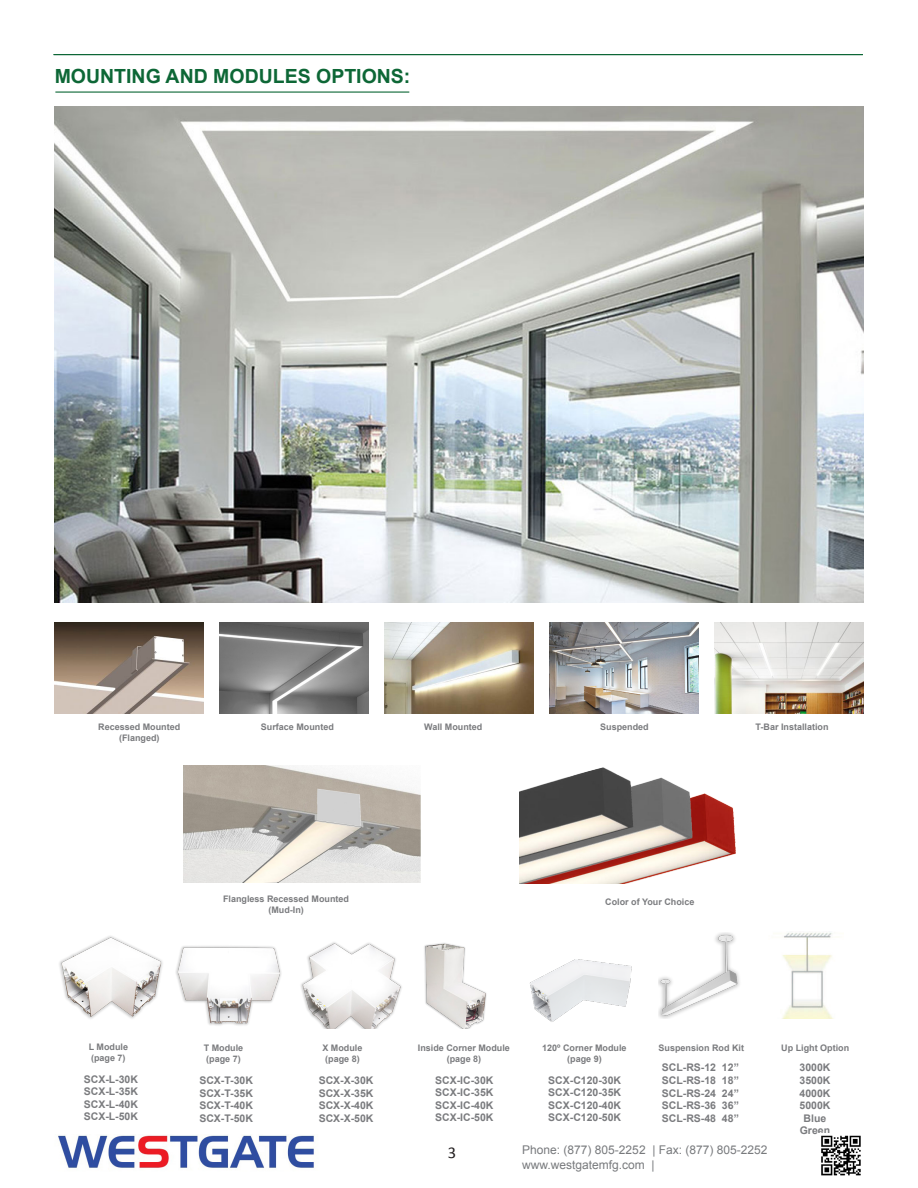
<style>
.page{position:relative;width:918px;height:1188px;background:#fff}
.page>*{position:absolute;margin:0;border:0;box-sizing:border-box;transform-origin:0 0}
.t1{font:700 19.5px "Arial";color:#0d6736}
.t2{font:16.5px "Calibri";color:#231f20}
.t3{font:12px "Arial";color:#787a7d}
.CONTENT_TEXT10{font:700 10.5px "Arial";color:#7a7b7e}
.CONTENT_TEXT10-2{font:700 9px "Arial";color:#7a7b7e}
</style>
<div class="page">
<img style="left:54px;top:622px;width:149px;height:91px">
<img style="left:219px;top:622px;width:149px;height:91px">
<img style="left:385px;top:622px;width:149px;height:91px">
<img style="left:550px;top:622px;width:149px;height:91px">
<img style="left:715px;top:622px;width:149px;height:91px">
<img style="left:781px;top:932px;width:53px;height:87px">
<img style="left:58px;top:1135px;width:256px;height:34px">
<img style="left:821px;top:1135px;width:40px;height:41px">
<img style="left:54px;top:107px;width:810px;height:496px">
<hr style="left:54px;top:54px;width:809px;height:1px;background:#0d6736">
<hr style="left:55px;top:92px;width:354px;height:1px;background:#0d6736">
<img style="left:659px;top:932px;width:81px;height:87px">
<img style="left:301px;top:942px;width:101px;height:86px">
<img style="left:424px;top:943px;width:63px;height:86px">
<img style="left:530px;top:959px;width:102px;height:63px">
<img style="left:59px;top:936px;width:104px;height:83px">
<img style="left:176px;top:946px;width:105px;height:80px">
<img style="left:184px;top:766px;width:237px;height:116px">
<img style="left:520px;top:767px;width:216px;height:117px">
<p class="t1" style="left:55px;top:64px;width:357px">MOUNTING AND MODULES OPTIONS:</p>
<p class="CONTENT_TEXT10-2" style="left:98px;top:721px;width:84px">Recessed Mounted</p>
<p class="CONTENT_TEXT10-2" style="left:119px;top:731px;width:42px">(Flanged)</p>
<p class="CONTENT_TEXT10-2" style="left:261px;top:721px;width:75px">Surface Mounted</p>
<p class="CONTENT_TEXT10-2" style="left:424px;top:721px;width:60px">Wall Mounted</p>
<p class="CONTENT_TEXT10-2" style="left:600px;top:721px;width:50px">Suspended</p>
<p class="CONTENT_TEXT10-2" style="left:756px;top:721px;width:75px">T-Bar Installation</p>
<p class="CONTENT_TEXT10-2" style="left:89px;top:1041px;width:41px">L Module</p>
<p class="CONTENT_TEXT10-2" style="left:91px;top:1052px;width:36px">(page 7)</p>
<p class="CONTENT_TEXT10" style="left:84px;top:1072px;width:56px">SCX-L-30K</p>
<p class="CONTENT_TEXT10" style="left:84px;top:1085px;width:56px">SCX-L-35K</p>
<p class="CONTENT_TEXT10" style="left:84px;top:1097px;width:56px">SCX-L-40K</p>
<p class="CONTENT_TEXT10" style="left:84px;top:1110px;width:56px">SCX-L-50K</p>
<p class="CONTENT_TEXT10-2" style="left:223px;top:893px;width:128px">Flangless Recessed Mounted</p>
<p class="CONTENT_TEXT10-2" style="left:268px;top:904px;width:37px">(Mud-In)</p>
<p class="CONTENT_TEXT10-2" style="left:605px;top:896px;width:91px">Color of Your Choice</p>
<p class="CONTENT_TEXT10-2" style="left:204px;top:1042px;width:41px">T Module</p>
<p class="CONTENT_TEXT10-2" style="left:206px;top:1053px;width:36px">(page 7)</p>
<p class="CONTENT_TEXT10" style="left:199px;top:1073px;width:55px">SCX-T-30K</p>
<p class="CONTENT_TEXT10" style="left:199px;top:1086px;width:55px">SCX-T-35K</p>
<p class="CONTENT_TEXT10" style="left:199px;top:1099px;width:55px">SCX-T-40K</p>
<p class="CONTENT_TEXT10" style="left:199px;top:1111px;width:55px">SCX-T-50K</p>
<p class="CONTENT_TEXT10-2" style="left:322px;top:1042px;width:42px">X Module</p>
<p class="CONTENT_TEXT10-2" style="left:325px;top:1053px;width:36px">(page 8)</p>
<p class="CONTENT_TEXT10" style="left:319px;top:1073px;width:56px">SCX-X-30K</p>
<p class="CONTENT_TEXT10" style="left:319px;top:1086px;width:56px">SCX-X-35K</p>
<p class="CONTENT_TEXT10" style="left:319px;top:1099px;width:56px">SCX-X-40K</p>
<p class="CONTENT_TEXT10" style="left:319px;top:1111px;width:56px">SCX-X-50K</p>
<p class="CONTENT_TEXT10-2" style="left:418px;top:1042px;width:94px">Inside Corner Module</p>
<p class="CONTENT_TEXT10-2" style="left:447px;top:1053px;width:36px">(page 8)</p>
<p class="CONTENT_TEXT10" style="left:435px;top:1073px;width:60px">SCX-IC-30K</p>
<p class="CONTENT_TEXT10" style="left:435px;top:1086px;width:60px">SCX-IC-35K</p>
<p class="CONTENT_TEXT10" style="left:435px;top:1098px;width:60px">SCX-IC-40K</p>
<p class="CONTENT_TEXT10" style="left:435px;top:1111px;width:60px">SCX-IC-50K</p>
<p class="t2" style="left:448px;top:1143px;width:10px">3</p>
<p class="CONTENT_TEXT10-2" style="left:542px;top:1042px;width:86px">120º Corner Module</p>
<p class="CONTENT_TEXT10-2" style="left:567px;top:1053px;width:36px">(page 9)</p>
<p class="CONTENT_TEXT10" style="left:548px;top:1073px;width:74px">SCX-C120-30K</p>
<p class="CONTENT_TEXT10" style="left:548px;top:1086px;width:74px">SCX-C120-35K</p>
<p class="CONTENT_TEXT10" style="left:548px;top:1098px;width:74px">SCX-C120-40K</p>
<p class="CONTENT_TEXT10" style="left:548px;top:1111px;width:74px">SCX-C120-50K</p>
<p class="CONTENT_TEXT10-2" style="left:659px;top:1042px;width:87px">Suspension Rod Kit</p>
<p class="CONTENT_TEXT10" style="left:662px;top:1061px;width:79px">SCL-RS-12 12”</p>
<p class="CONTENT_TEXT10" style="left:662px;top:1073px;width:79px">SCL-RS-18 18”</p>
<p class="CONTENT_TEXT10" style="left:662px;top:1086px;width:79px">SCL-RS-24 24”</p>
<p class="CONTENT_TEXT10" style="left:662px;top:1099px;width:79px">SCL-RS-36 36”</p>
<p class="CONTENT_TEXT10" style="left:662px;top:1111px;width:79px">SCL-RS-48 48”</p>
<p class="t3" style="left:522px;top:1142px;width:247px">Phone: (877) 805-2252 | Fax: (877) 805-2252</p>
<p class="t3" style="left:522px;top:1157px;width:134px">www.westgatemfg.com |</p>
<p class="CONTENT_TEXT10-2" style="left:781px;top:1042px;width:69px">Up Light Option</p>
<p class="CONTENT_TEXT10" style="left:799px;top:1061px;width:32px">3000K</p>
<p class="CONTENT_TEXT10" style="left:799px;top:1073px;width:32px">3500K</p>
<p class="CONTENT_TEXT10" style="left:799px;top:1086px;width:32px">4000K</p>
<p class="CONTENT_TEXT10" style="left:799px;top:1099px;width:32px">5000K</p>
<p class="CONTENT_TEXT10" style="left:804px;top:1111px;width:24px">Blue</p>
<p class="CONTENT_TEXT10" style="left:800px;top:1124px;width:32px">Green</p>
</div>
